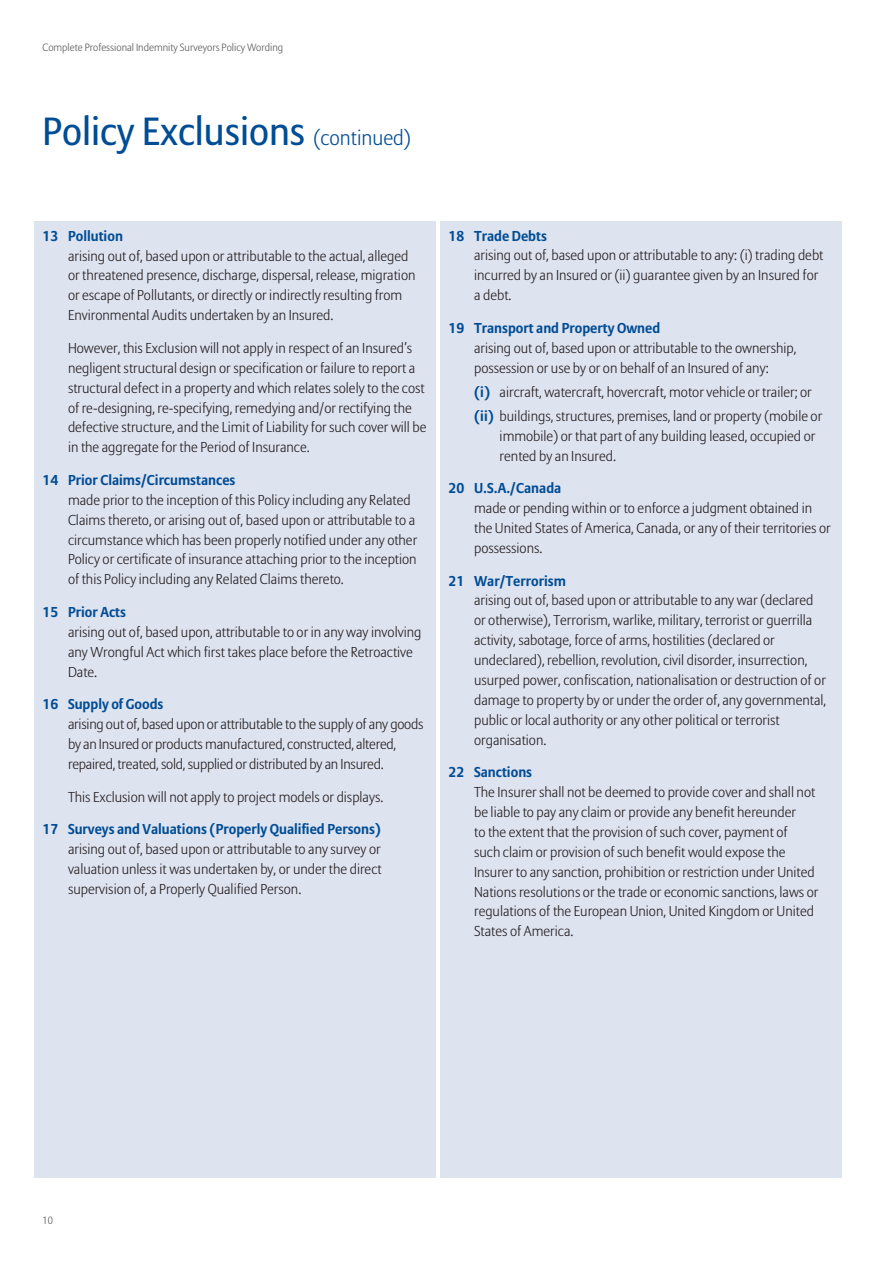
<style>
.page{position:relative;width:893px;height:1263px;background:#fff}
.page>*{position:absolute;margin:0;border:0;box-sizing:border-box;transform-origin:0 0}
.t1{font:39px "Allianz Sans";color:#014d95}
.t2{font:300 14.25px/20px "Allianz Sans";color:#231f20}
.t3{font:700 14.25px "Allianz Sans";color:#014d95}
.t4{font:300 10.5px "Allianz Sans";color:#57585a}
.s1{font-weight:300;font-size:21px}
.s2{font-weight:700;color:#014d95}
</style>
<div class="page">
<div style="left:440px;top:221px;width:402px;height:957px;background:#dee3f0"></div>
<div style="left:34px;top:221px;width:402px;height:957px;background:#dee3f0"></div>
<p class="t4" style="left:43px;top:41px;width:242px">Complete Professional Indemnity Surveyors Policy Wording</p>
<h1 class="t1" style="left:43px;top:108px;width:370px">Policy Exclusions <span class="s1">(continued)</span></h1>
<p class="t3" style="left:42px;top:227px;width:82px">13 Pollution</p>
<p class="t2" style="left:68px;top:246px;width:349px">arising out of, based upon or attributable to the actual, alleged or threatened presence, discharge, dispersal, release, migration or escape of Pollutants, or directly or indirectly resulting from Environmental Audits undertaken by an Insured.</p>
<p class="t2" style="left:68px;top:339px;width:360px">However, this Exclusion will not apply in respect of an Insured’s negligent structural design or specification or failure to report a structural defect in a property and which relates solely to the cost of re-designing, re-specifying, remedying and/or rectifying the defective structure, and the Limit of Liability for such cover will be in the aggregate for the Period of Insurance.</p>
<p class="t3" style="left:42px;top:471px;width:194px">14 Prior Claims/Circumstances</p>
<p class="t2" style="left:68px;top:490px;width:351px">made prior to the inception of this Policy including any Related Claims thereto, or arising out of, based upon or attributable to a circumstance which has been properly notified under any other Policy or certificate of insurance attaching prior to the inception of this Policy including any Related Claims thereto.</p>
<p class="t3" style="left:42px;top:603px;width:85px">15 Prior Acts</p>
<p class="t2" style="left:68px;top:622px;width:355px">arising out of, based upon, attributable to or in any way involving any Wrongful Act which first takes place before the Retroactive<br>Date.</p>
<p class="t3" style="left:42px;top:695px;width:122px">16 Supply of Goods</p>
<p class="t2" style="left:68px;top:715px;width:357px">arising out of, based upon or attributable to the supply of any goods by an Insured or products manufactured, constructed, altered, repaired, treated, sold, supplied or distributed by an Insured.</p>
<p class="t2" style="left:68px;top:787px;width:317px">This Exclusion will not apply to project models or displays.</p>
<p class="t3" style="left:42px;top:820px;width:340px">17 Surveys and Valuations (Properly Qualified Persons)</p>
<p class="t2" style="left:68px;top:840px;width:315px;text-align:justify">arising out of, based upon or attributable to any survey or valuation unless it was undertaken by, or under the direct supervision of, a Properly Qualified Person.</p>
<p class="t3" style="left:449px;top:226px;width:100px">18 Trade Debts</p>
<p class="t2" style="left:474px;top:246px;width:351px">arising out of, based upon or attributable to any: (i) trading debt incurred by an Insured or (ii) guarantee given by an Insured for a debt.</p>
<p class="t3" style="left:449px;top:319px;width:213px">19 Transport and Property Owned</p>
<p class="t2" style="left:474px;top:338px;width:324px">arising out of, based upon or attributable to the ownership, possession or use by or on behalf of an Insured of any:</p>
<p class="t2" style="left:474px;top:380px;width:350px;line-height:24.2px"><span class="s2">(i)</span> aircraft, watercraft, hovercraft, motor vehicle or trailer; or <span class="s2">(ii)</span> buildings, structures, premises, land or property (mobile or</p>
<p class="t2" style="left:500px;top:426px;width:317px">immobile) or that part of any building leased, occupied or rented by an Insured.</p>
<p class="t3" style="left:449px;top:479px;width:114px">20 U.S.A./Canada</p>
<p class="t2" style="left:474px;top:499px;width:358px">made or pending within or to enforce a judgment obtained in the United States of America, Canada, or any of their territories or possessions.</p>
<p class="t3" style="left:449px;top:571px;width:119px">21 War/Terrorism</p>
<p class="t2" style="left:474px;top:591px;width:354px">arising out of, based upon or attributable to any war (declared or otherwise), Terrorism, warlike, military, terrorist or guerrilla activity, sabotage, force of arms, hostilities (declared or undeclared), rebellion, revolution, civil disorder, insurrection, usurped power, confiscation, nationalisation or destruction of or damage to property by or under the order of, any governmental, public or local authority or any other political or terrorist organisation.</p>
<p class="t3" style="left:449px;top:763px;width:85px">22 Sanctions</p>
<p class="t2" style="left:474px;top:783px;width:346px">The Insurer shall not be deemed to provide cover and shall not be liable to pay any claim or provide any benefit hereunder<br>to the extent that the provision of such cover, payment of<br>such claim or provision of such benefit would expose the Insurer to any sanction, prohibition or restriction under United Nations resolutions or the trade or economic sanctions, laws or regulations of the European Union, United Kingdom or United States of America.</p>
<p class="t4" style="left:43px;top:1214px;width:12px">10</p>
</div>
